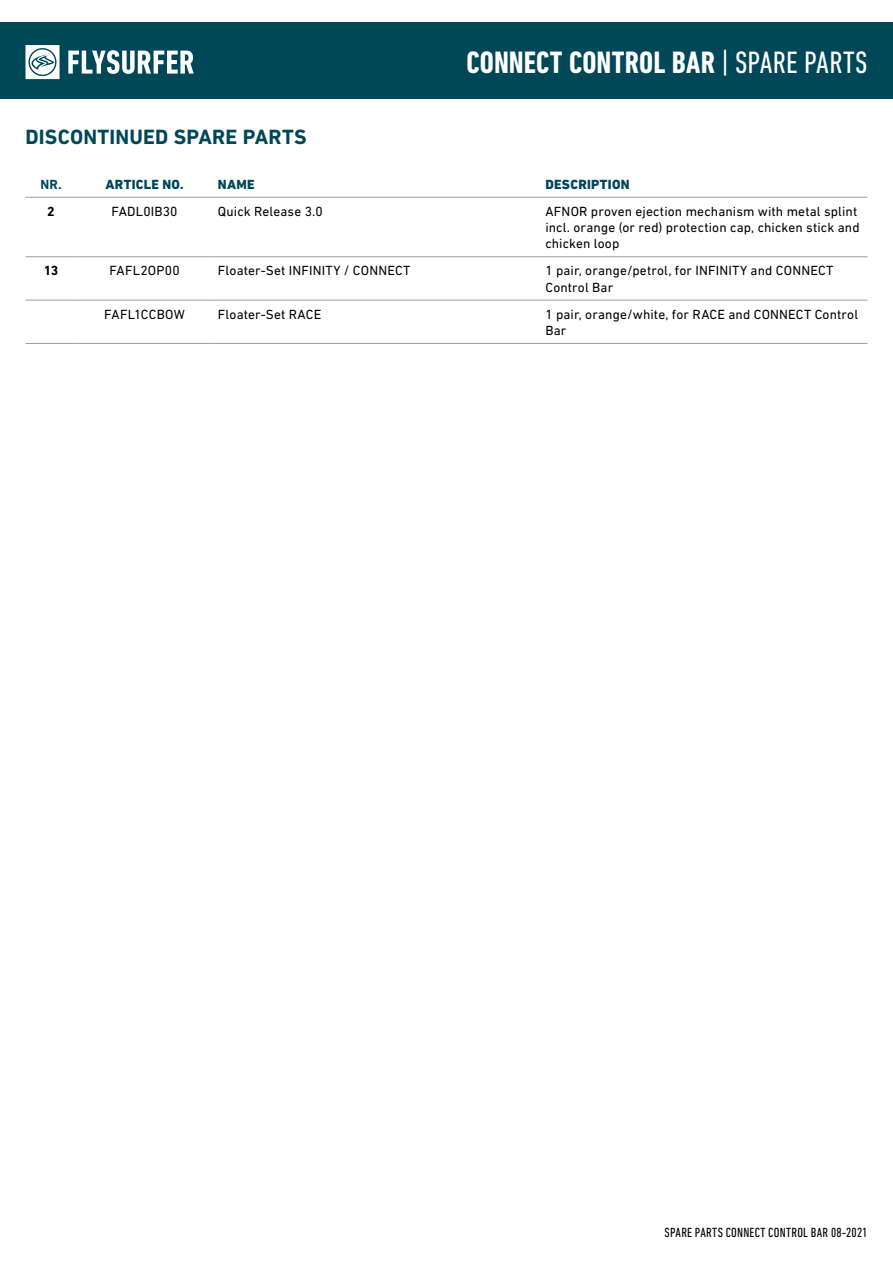
<style>
.page{position:relative;width:893px;height:1263px;background:#fff}
.page>*{position:absolute;margin:0;border:0;box-sizing:border-box;transform-origin:0 0}
.t1{font:700 condensed 31.5px "DIN Next LT Pro";letter-spacing:.005em;color:#fff}
.t2{font:700 21px "DIN Next LT Pro";letter-spacing:.01em;color:#004758}
.t3{font:13.5px/16.2px "DIN Next LT Pro";letter-spacing:.01em;color:#000}
.t4{font:condensed 13.5px "DIN Next LT Pro";letter-spacing:.02em;color:#000}
.t5{font:800 13.5px "DIN Next LT Pro";letter-spacing:.02em;color:#004758}
.t6{font:700 13.5px "DIN Next LT Pro";color:#004758}
.t7{font:700 13.5px "DIN Next LT Pro";color:#000}
.s1{font-weight:400}
</style>
<div class="page">
<div style="left:0;top:22px;width:893px;height:77px;background:#004758"></div>
<svg style="left:68px;top:50px;width:126px;height:24px"></svg>
<svg style="left:26px;top:45px;width:34px;height:34px"></svg>
<hr style="left:26px;top:197px;width:51px;height:1px;background:#9d9d9c">
<hr style="left:77px;top:197px;width:136px;height:1px;background:#9d9d9c">
<hr style="left:213px;top:197px;width:327px;height:1px;background:#9d9d9c">
<hr style="left:540px;top:197px;width:327px;height:1px;background:#9d9d9c">
<hr style="left:26px;top:256px;width:51px;height:1px;background:#9d9d9c">
<hr style="left:77px;top:256px;width:136px;height:1px;background:#9d9d9c">
<hr style="left:213px;top:256px;width:327px;height:1px;background:#9d9d9c">
<hr style="left:540px;top:256px;width:327px;height:1px;background:#9d9d9c">
<hr style="left:26px;top:300px;width:51px;height:1px;background:#9d9d9c">
<hr style="left:77px;top:300px;width:136px;height:1px;background:#9d9d9c">
<hr style="left:213px;top:300px;width:327px;height:1px;background:#9d9d9c">
<hr style="left:540px;top:300px;width:327px;height:1px;background:#9d9d9c">
<hr style="left:26px;top:343px;width:51px;height:1px;background:#9d9d9c">
<hr style="left:77px;top:343px;width:136px;height:1px;background:#9d9d9c">
<hr style="left:213px;top:343px;width:327px;height:1px;background:#9d9d9c">
<hr style="left:540px;top:343px;width:327px;height:1px;background:#9d9d9c">
<h2 class="t2" style="left:26px;top:125px;width:283px">DISCONTINUED SPARE PARTS</h2>
<h1 class="t1" style="left:467px;top:44px;width:402px">CONNECT CONTROL BAR <span class="s1">| SPARE PARTS</span></h1>
<p class="t6" style="left:40px;top:176px;width:23px">NR.</p>
<p class="t5" style="left:106px;top:176px;width:80px">ARTICLE NO.</p>
<p class="t5" style="left:218px;top:176px;width:38px">NAME</p>
<p class="t5" style="left:545px;top:176px;width:86px">DESCRIPTION</p>
<p class="t7" style="left:47px;top:203px;width:9px">2</p>
<p class="t3" style="left:112px;top:203px;width:68px">FADL0IB30</p>
<p class="t3" style="left:218px;top:203px;width:106px">Quick Release 3.0</p>
<p class="t3" style="left:545px;top:203px;width:316px">AFNOR proven ejection mechanism with metal splint incl. orange (or red) protection cap, chicken stick and chicken loop</p>
<p class="t7" style="left:44px;top:263px;width:16px">13</p>
<p class="t3" style="left:109px;top:263px;width:72px">FAFL2OP00</p>
<p class="t3" style="left:218px;top:263px;width:194px">Floater-Set INFINITY / CONNECT</p>
<p class="t3" style="left:545px;top:263px;width:290px">1 pair, orange/petrol, for INFINITY and CONNECT<br>Control Bar</p>
<p class="t3" style="left:104px;top:306px;width:82px">FAFL1CCBOW</p>
<p class="t3" style="left:218px;top:306px;width:105px">Floater-Set RACE</p>
<p class="t3" style="left:545px;top:306px;width:314px">1 pair, orange/white, for RACE and CONNECT Control<br>Bar</p>
<p class="t4" style="left:664px;top:1225px;width:204px">SPARE PARTS CONNECT CONTROL BAR 08-2021</p>
</div>
